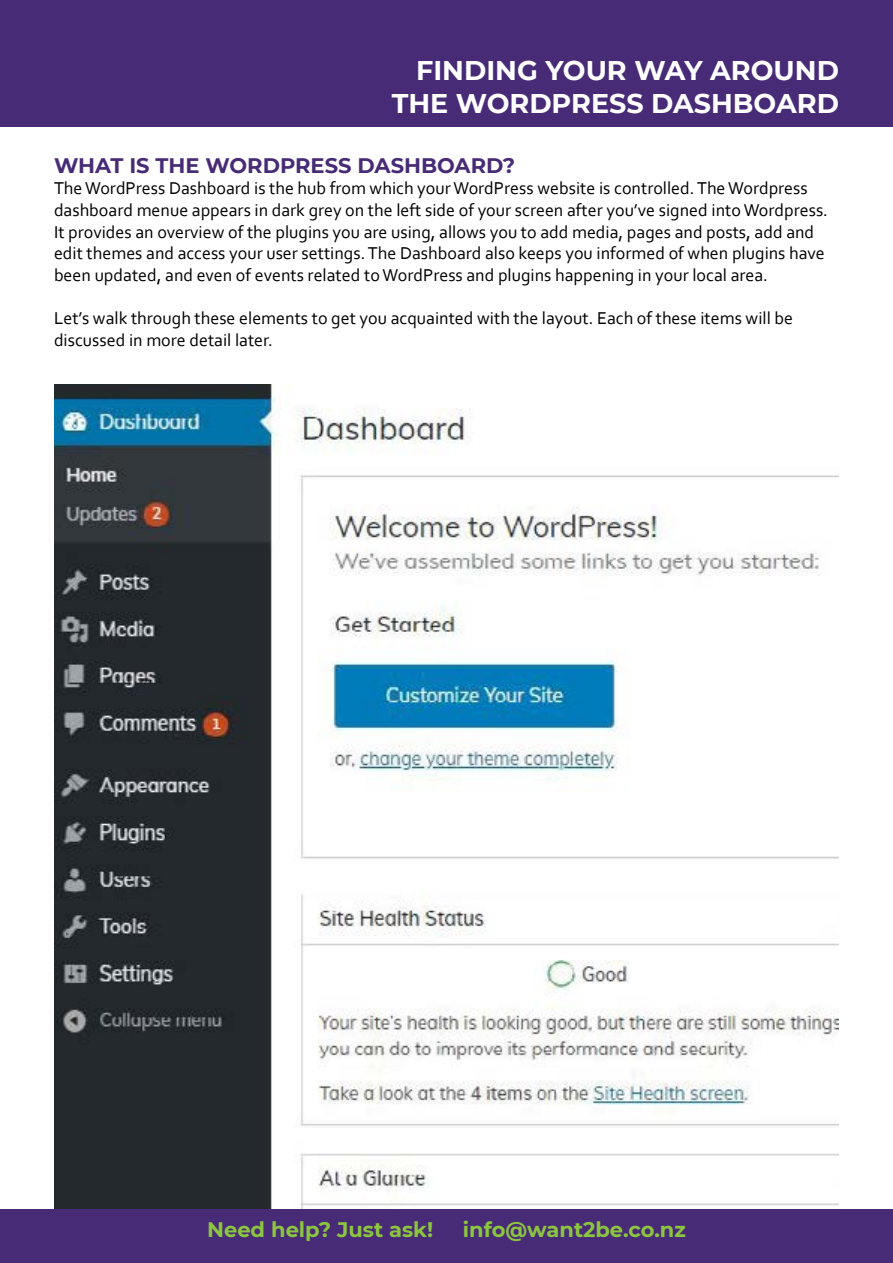
<style>
.page{position:relative;width:893px;height:1263px;background:#fff}
.page>*{position:absolute;margin:0;border:0;box-sizing:border-box;transform-origin:0 0}
.t1{font:700 27px/32.4px "Montserrat";color:#fff;text-align:right}
.t2{font:700 21px "Montserrat";color:#8cc63f}
.t3{font:700 21px "Montserrat";color:#482b76}
.t4{font:18px/21.6px "Corbel";color:#000}
</style>
<div class="page">
<div style="left:0;top:0;width:893px;height:126px;background:#482b76"></div>
<div style="left:0;top:1209px;width:893px;height:54px;background:#482b76"></div>
<img style="left:54px;top:385px;width:785px;height:823px">
<h1 class="t1" style="left:392px;top:53px;width:449px">FINDING YOUR WAY AROUND<br>THE WORDPRESS DASHBOARD</h1>
<p class="t3" style="left:54px;top:150px;width:463px">WHAT IS THE WORDPRESS DASHBOARD?</p>
<p class="t4" style="left:54px;top:177px;width:775px">The WordPress Dashboard is the hub from which your WordPress website is controlled. The Wordpress dashboard menue appears in dark grey on the left side of your screen after you’ve signed into Wordpress.<br>It provides an overview of the plugins you are using, allows you to add media, pages and posts, add and edit themes and access your user settings. The Dashboard also keeps you informed of when plugins have been updated, and even of events related to WordPress and plugins happening in your local area.</p>
<p class="t4" style="left:54px;top:307px;width:741px">Let’s walk through these elements to get you acquainted with the layout. Each of these items will be discussed in more detail later.</p>
<p class="t2" style="left:207px;top:1214px;width:228px">Need help? Just ask!</p>
<p class="t2" style="left:463px;top:1214px;width:224px">info@want2be.co.nz</p>
</div>
